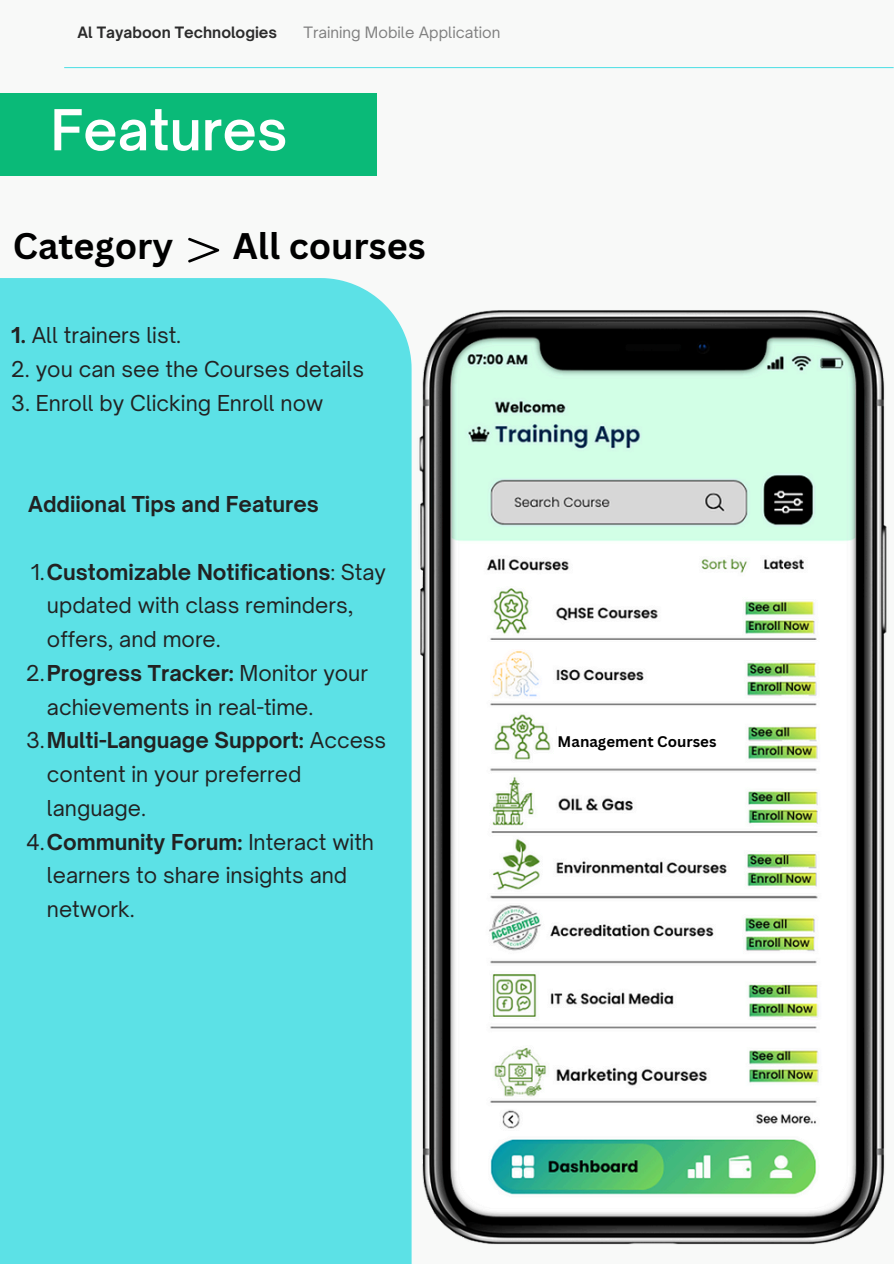
<style>
.page{position:relative;width:894px;height:1264px;background:#fff}
.page>*{position:absolute;margin:0;border:0;box-sizing:border-box;transform-origin:0 0}
.t1{font:600 54px "Open Sauce One";color:#fff}
.t2{font:700 36px "Canva Sans";color:#000}
.t3{font:21px/33.8px "Open Sauce One";color:#222}
.t4{font:700 21px "Open Sauce One";color:#222}
.t5{font:15px "Open Sauce One";color:#808080}
.t6{font:700 15px "Open Sauce One";color:#2b2b2b}
.t7{font:700 15px "Canva Sans";color:#000}
.s1{font-weight:700}
</style>
<div class="page">
<div style="left:0;top:0;width:893px;height:1263px;background:#f8f9f8"></div>
<hr style="left:64px;top:67px;width:829px;height:1px;background:#5ce1e6">
<div style="left:0;top:93px;width:376px;height:82px;background:#0aba78"></div>
<div style="left:0;top:278px;width:411px;height:985px;background:#5ce1e6"></div>
<img style="left:419px;top:310px;width:468px;height:935px">
<div style="left:557px;top:723px;width:185px;height:36px;background:#fff"></div>
<svg style="left:188px;top:238px;width:31px;height:24px"></svg>
<h4 class="t6" style="left:78px;top:23px;width:201px">Al Tayaboon Technologies</h4>
<h3 class="t5" style="left:303px;top:23px;width:198px">Training Mobile Application</h3>
<p class="t1" style="left:51px;top:96px;width:238px">Features</p>
<p class="t2" style="left:13px;top:221px;width:162px">Category</p>
<p class="t2" style="left:233px;top:221px;width:194px">All courses</p>
<h5 class="t3" style="left:11px;top:318px;width:171px"><span class="s1">1.</span> All trainers list.</h5>
<h5 class="t3" style="left:11px;top:352px;width:354px">2. you can see the Courses details</h5>
<h5 class="t3" style="left:11px;top:386px;width:313px">3. Enroll by Clicking Enroll now</h5>
<p class="t4" style="left:28px;top:491px;width:292px">Addiional Tips and Features</p>
<p class="t3" style="left:47px;top:554px;width:340px;text-indent:-16px">1.<span class="s1">Customizable Notifications</span>: Stay updated with class reminders, offers, and more.</p>
<h1 class="t3" style="left:47px;top:656px;width:322px;text-indent:-21px">2.<span class="s1">Progress Tracker:</span> Monitor your achievements in real-time.</h1>
<h2 class="t3" style="left:47px;top:723px;width:341px;text-indent:-21px">3.<span class="s1">Multi-Language Support:</span> Access content in your preferred language.</h2>
<p class="t3" style="left:47px;top:824px;width:328px;text-indent:-21px">4.<span class="s1">Community Forum:</span> Interact with learners to share insights and network.</p>
<p class="t7" style="left:557px;top:730px;width:160px">Management Courses</p>
</div>
